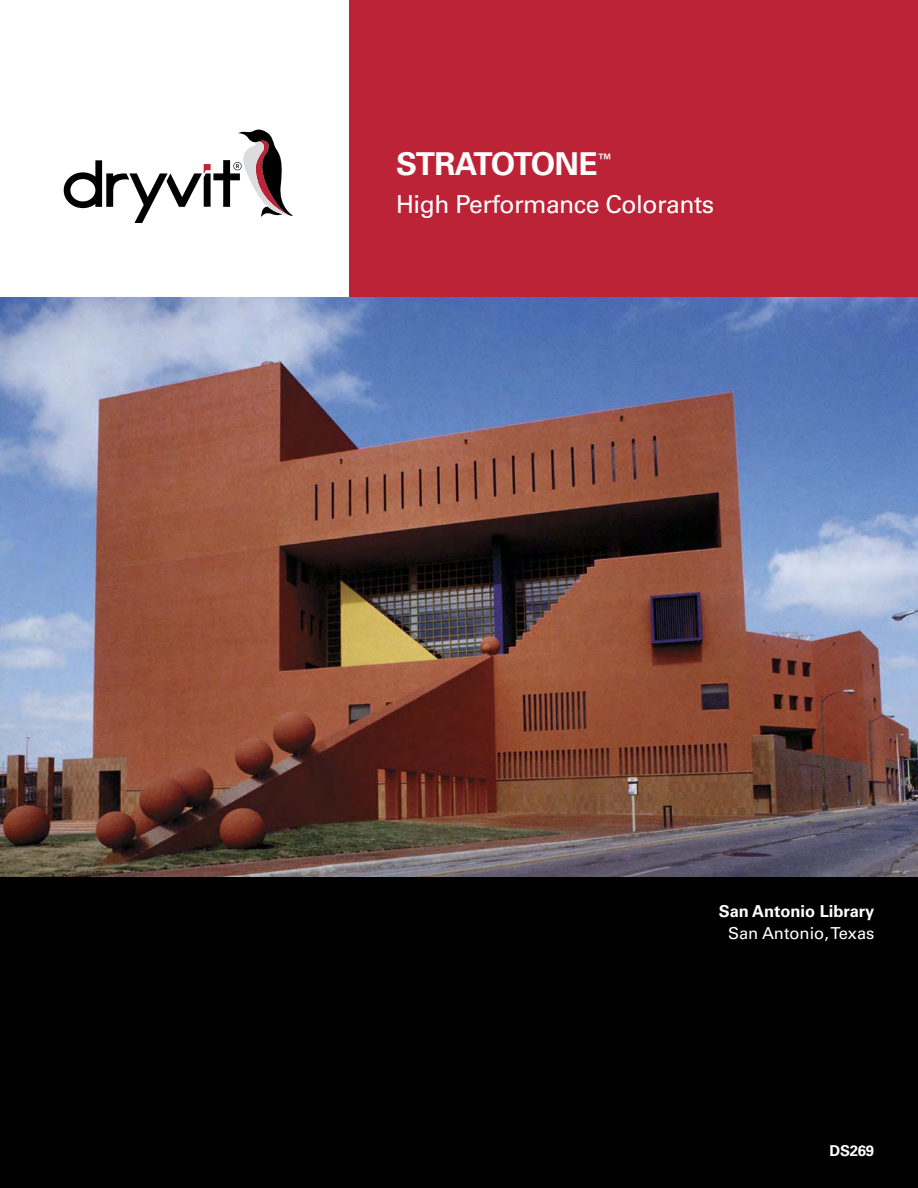
<style>
.page{position:relative;width:918px;height:1188px;background:#fff}
.page>*{position:absolute;margin:0;border:0;box-sizing:border-box;transform-origin:0 0}
.t1{font:700 31.5px "Univers LT Std";letter-spacing:-.04em;color:#fff}
.t2{font:24.75px "Univers LT Std";letter-spacing:-.02em;color:#fff}
.t3{font:700 16.5px "Univers LT Std";color:#fff}
.t4{font:16.5px "Univers LT Std";color:#fff}
.t5{font:700 15px "Univers LT Std";letter-spacing:-.02em;color:#fff}
</style>
<div class="page">
<img style="left:0;top:297px;width:918px;height:582px">
<div style="left:1px;top:878px;width:917px;height:310px;background:#000"></div>
<div style="left:349px;top:0;width:569px;height:297px;background:#bd2337"></div>
<svg style="left:64px;top:129px;width:229px;height:94px"></svg>
<p class="t1" style="left:396px;top:146px;width:218px">STRATOTONE<sup>™</sup></p>
<p class="t2" style="left:396px;top:189px;width:320px">High Performance Colorants</p>
<p class="t3" style="left:719px;top:902px;width:157px">San Antonio Library</p>
<p class="t4" style="left:728px;top:923px;width:148px">San Antonio, Texas</p>
<p class="t5" style="left:830px;top:1142px;width:46px">DS269</p>
</div>
